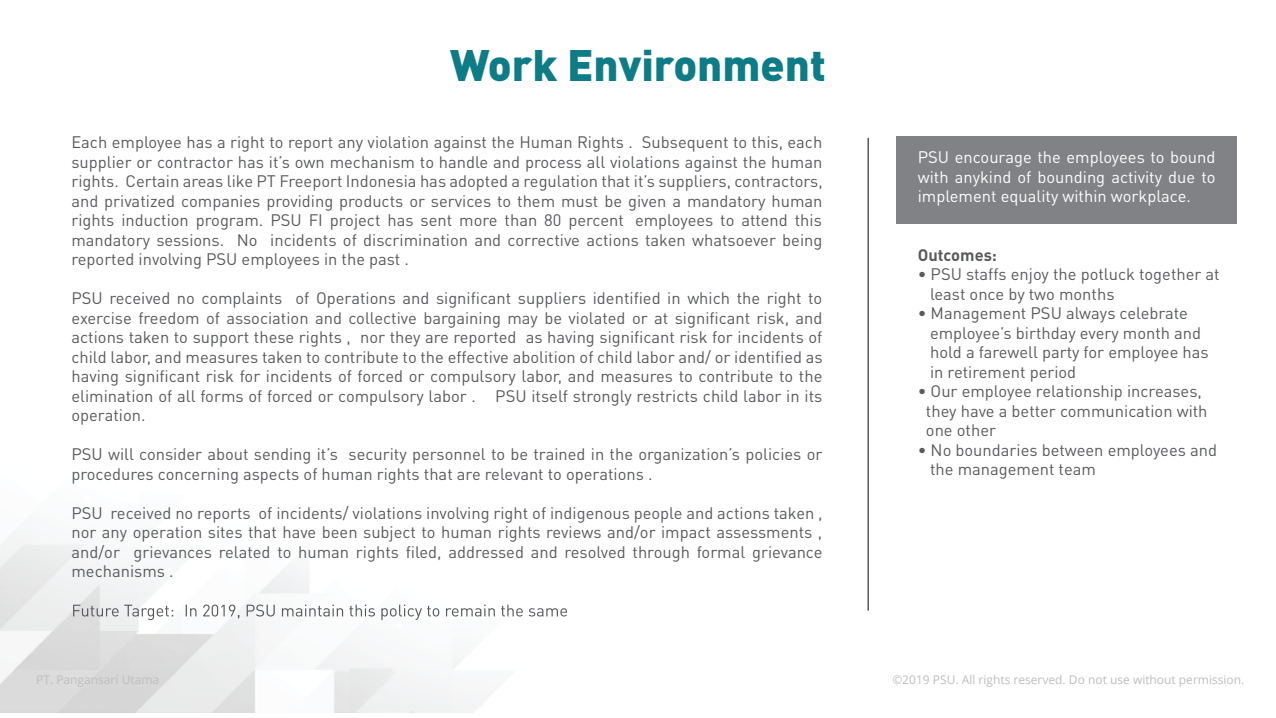
<style>
.page{position:relative;width:1276px;height:718px;background:#fff}
.page>*{position:absolute;margin:0;border:0;box-sizing:border-box;transform-origin:0 0}
.t1{font:900 43.5px "DIN Pro";color:#0e7c87}
.t2{font:16.5px/19.5px "DIN Pro";color:#595a5c}
.t3{font:16.5px/19.5px "DIN Pro";color:#fff;text-align:justify}
.t4{font:700 16.5px "DIN Pro";color:#595a5c}
.t5{font:12px "Open Sans";color:#bebec0}
</style>
<div class="page">
<svg style="left:73px;top:604px;width:494px;height:16px"></svg>
<hr style="left:867px;top:138px;width:2px;height:472px;background:#595a5c">
<div style="left:896px;top:136px;width:340px;height:88px;background:#818285"></div>
<h1 class="t1" style="left:450px;top:36px;width:377px">Work Environment</h1>
<p class="t2" style="left:71px;top:132px;width:753px;text-align:justify">Each employee has a right to report any violation against the Human Rights . Subsequent to this, each supplier or contractor has it’s own mechanism to handle and process all violations against the human rights. Certain areas like PT Freeport Indonesia has adopted a regulation that it’s suppliers, contractors, and privatized companies providing products or services to them must be given a mandatory human rights induction program. PSU FI project has sent more than 80 percent employees to attend this mandatory sessions. No incidents of discrimination and corrective actions taken whatsoever being reported involving PSU employees in the past .</p>
<p class="t2" style="left:71px;top:288px;width:753px;text-align:justify">PSU received no complaints of Operations and significant suppliers identified in which the right to exercise freedom of association and collective bargaining may be violated or at significant risk, and actions taken to support these rights , nor they are reported as having significant risk for incidents of child labor, and measures taken to contribute to the effective abolition of child labor and/ or identified as having significant risk for incidents of forced or compulsory labor, and measures to contribute to the elimination of all forms of forced or compulsory labor . PSU itself strongly restricts child labor in its operation.</p>
<p class="t2" style="left:71px;top:444px;width:752px">PSU will consider about sending it’s security personnel to be trained in the organization’s policies or procedures concerning aspects of human rights that are relevant to operations .</p>
<p class="t2" style="left:71px;top:502px;width:752px;text-align:justify">PSU received no reports of incidents/ violations involving right of indigenous people and actions taken , nor any operation sites that have been subject to human rights reviews and/or impact assessments , and/or grievances related to human rights filed, addressed and resolved through formal grievance mechanisms .</p>
<p class="t3" style="left:917px;top:147px;width:299px">PSU encourage the employees to bound with anykind of bounding activity due to implement equality within workplace.</p>
<p class="t4" style="left:917px;top:243px;width:81px">Outcomes:</p>
<p class="t2" style="left:930px;top:264px;width:291px;text-indent:-12px">• PSU staffs enjoy the potluck together at least once by two months</p>
<p class="t2" style="left:930px;top:303px;width:280px;text-indent:-12px">• Management PSU always celebrate employee’s birthday every month and hold a farewell party for employee has in retirement period</p>
<p class="t2" style="left:926px;top:381px;width:283px;text-indent:-8px">• Our employee relationship increases, they have a better communication with one other</p>
<p class="t2" style="left:930px;top:439px;width:288px;text-indent:-12px">• No boundaries between employees and the management team</p>
<p class="t5" style="left:36px;top:671px;width:124px">PT. Pangansari Utama</p>
<p class="t5" style="left:892px;top:671px;width:354px">©2019 PSU. All rights reserved. Do not use without permission.</p>
</div>
